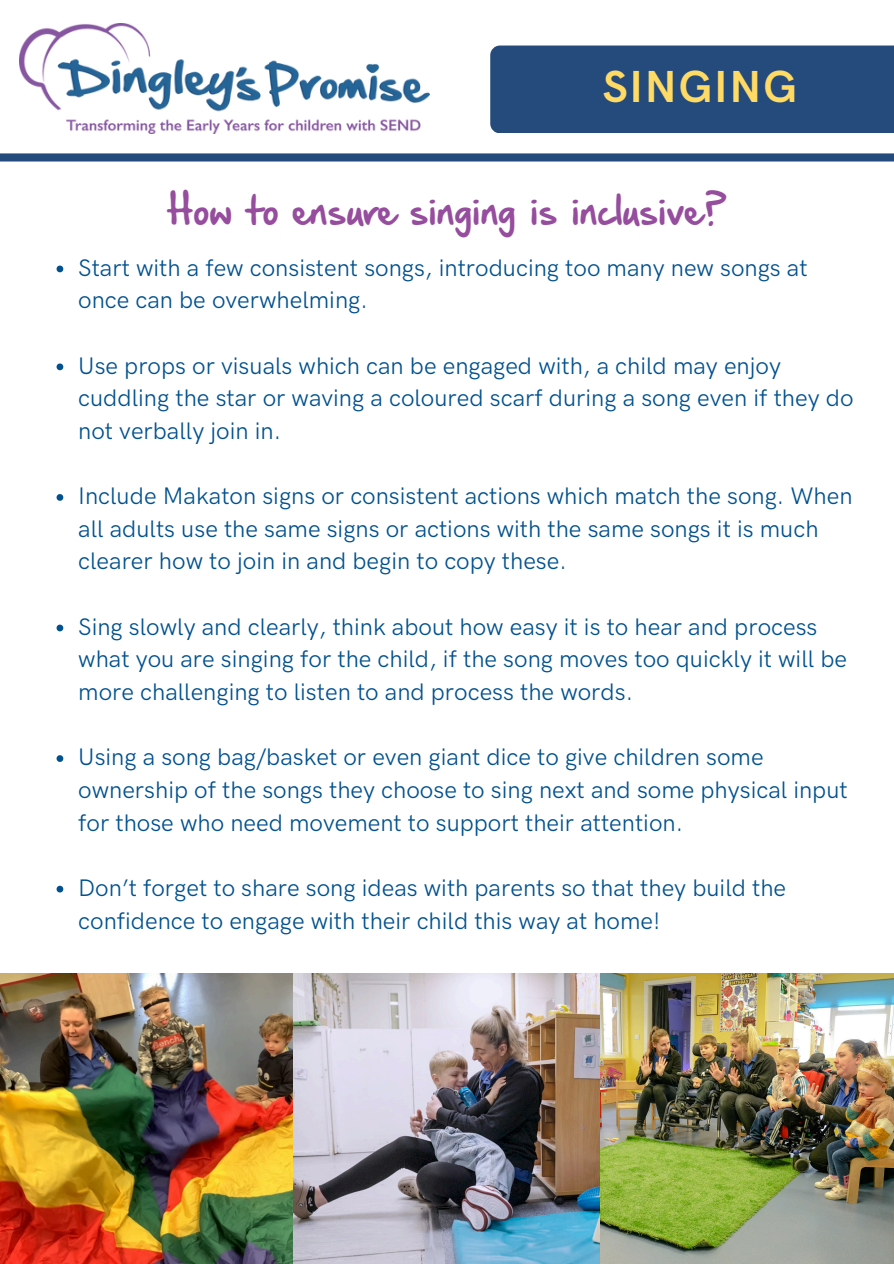
<style>
.page{position:relative;width:894px;height:1264px;background:#fff}
.page>*{position:absolute;margin:0;border:0;box-sizing:border-box;transform-origin:0 0}
.t1{font:47.25px "Hand Of Sean Pro";color:#964d9e}
.t2{font:700 45px "HK Grotesk Pro";letter-spacing:.04em;color:#ffda64}
.t3{font:24px/32.7px "HK Grotesk Pro";color:#00518f}
</style>
<div class="page">
<div style="left:490px;top:46px;width:403px;height:87px;background:#244b7c"></div>
<img style="left:19px;top:23px;width:410px;height:111px">
<div style="left:0;top:153px;width:893px;height:8px;background:#244b7c"></div>
<img style="left:0;top:973px;width:893px;height:290px">
<svg style="left:57px;top:265px;width:6px;height:7px"></svg>
<svg style="left:57px;top:363px;width:6px;height:7px"></svg>
<svg style="left:57px;top:494px;width:6px;height:7px"></svg>
<svg style="left:57px;top:624px;width:6px;height:7px"></svg>
<svg style="left:57px;top:755px;width:6px;height:7px"></svg>
<svg style="left:57px;top:885px;width:6px;height:7px"></svg>
<p class="t2" style="left:602px;top:62px;width:196px">SINGING</p>
<p class="t1" style="left:167px;top:178px;width:560px">How to ensure singing is inclusive?</p>
<h1 class="t3" style="left:78px;top:252px;width:730px">Start with a few consistent songs, introducing too many new songs at once can be overwhelming.</h1>
<p class="t3" style="left:78px;top:350px;width:776px">Use props or visuals which can be engaged with, a child may enjoy cuddling the star or waving a coloured scarf during a song even if they do not verbally join in.</p>
<h2 class="t3" style="left:78px;top:480px;width:775px">Include Makaton signs or consistent actions which match the song. When all adults use the same signs or actions with the same songs it is much clearer how to join in and begin to copy these.</h2>
<p class="t3" style="left:78px;top:611px;width:770px">Sing slowly and clearly, think about how easy it is to hear and process what you are singing for the child, if the song moves too quickly it will be more challenging to listen to and process the words.</p>
<p class="t3" style="left:78px;top:741px;width:770px">Using a song bag/basket or even giant dice to give children some ownership of the songs they choose to sing next and some physical input for those who need movement to support their attention.</p>
<p class="t3" style="left:78px;top:872px;width:709px">Don’t forget to share song ideas with parents so that they build the confidence to engage with their child this way at home!</p>
</div>
